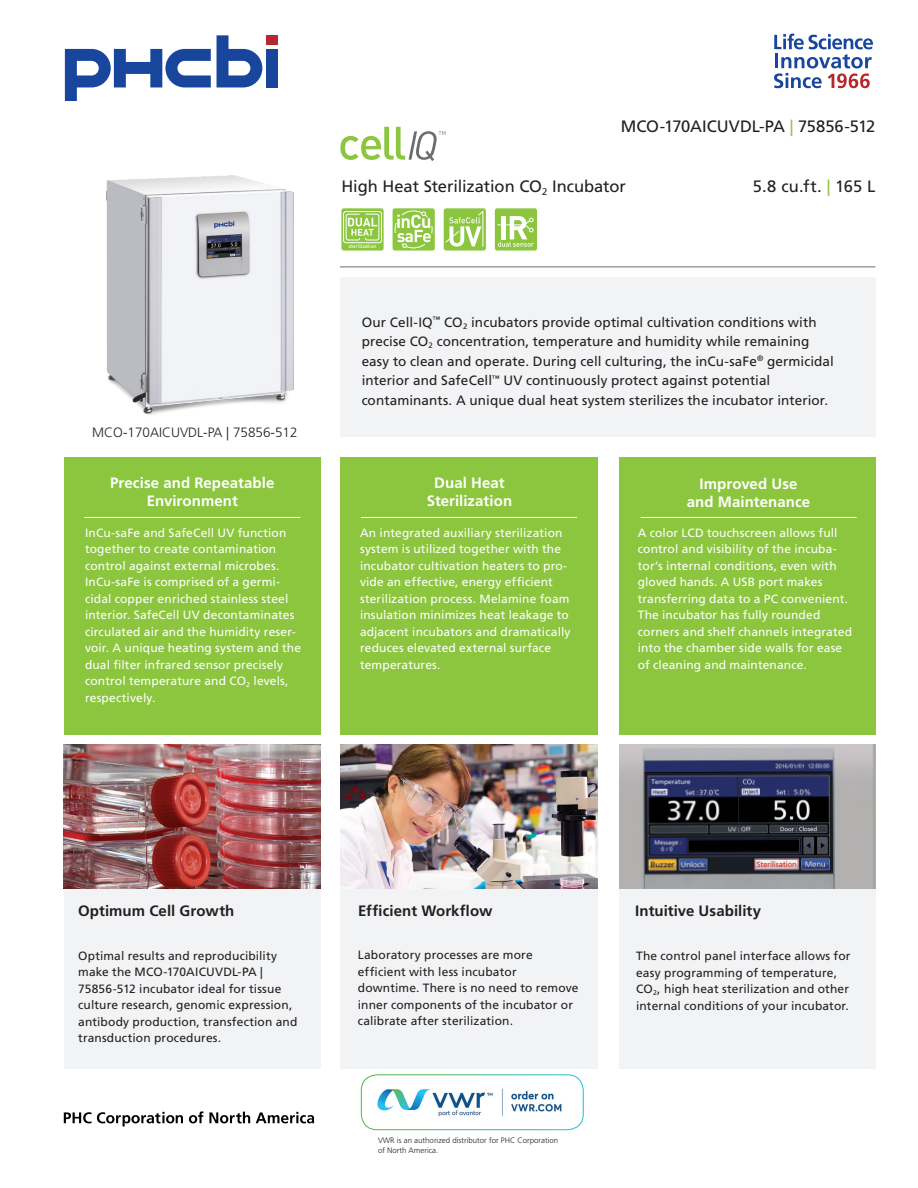
<style>
.page{position:relative;width:918px;height:1188px;background:#fff}
.page>*{position:absolute;margin:0;border:0;box-sizing:border-box;transform-origin:0 0}
.PS_PHCbi_Subtitle{font:16.5px "Frutiger LT Std";letter-spacing:-.005em;color:#231f20}
.PS_PHCbi_Model_Numbe{font:16.5px "Frutiger LT Std";letter-spacing:-.005em;color:#231f20}
.PS_PHCbi_Caption{font:16.5px "Frutiger LT Std";color:#231f20}
.PS_PHCbi_Section_1-T{font:700 15px/18px "Frutiger LT Std";letter-spacing:.005em;color:#fff;text-align:center}
.PS_PHCbi_Section_2-T{font:700 15px "Frutiger LT Std";letter-spacing:.005em;color:#231f20}
.PS_PHCbi_Intro_Copy{font:13.5px/19.5px "Frutiger LT Std";letter-spacing:.005em;color:#231f20}
.t1{font:300 13.5px "Frutiger LT Std";color:#231f20}
.PS_PHCbi_Section_1{font:12px/16.5px "Frutiger LT Std";letter-spacing:.01em;color:#fff}
.PS_PHCbi_Section_2{font:12px/16.5px "Frutiger LT Std";letter-spacing:.01em;color:#231f20}
.t2{font:300 7.8px/9.4px "Frutiger LT Std";color:#231f20}
.t3{font:500 5.25px "DINOT";color:#fff}
.s1{color:#8bc63e}
</style>
<div class="page">
<div style="left:64px;top:457px;width:257px;height:278px;background:#8bc63e"></div>
<div style="left:64px;top:745px;width:257px;height:324px;background:#f2f3f4"></div>
<img style="left:64px;top:745px;width:257px;height:143px">
<div style="left:340px;top:457px;width:258px;height:278px;background:#8bc63e"></div>
<div style="left:340px;top:745px;width:258px;height:324px;background:#f2f3f4"></div>
<img style="left:340px;top:745px;width:258px;height:143px">
<div style="left:619px;top:457px;width:256px;height:278px;background:#8bc63e"></div>
<div style="left:619px;top:745px;width:256px;height:324px;background:#f2f3f4"></div>
<img style="left:619px;top:745px;width:256px;height:143px">
<div style="left:340px;top:278px;width:535px;height:159px;background:#f2f3f4"></div>
<hr style="left:84px;top:517px;width:216px;height:1px;background:#fff">
<hr style="left:361px;top:517px;width:216px;height:1px;background:#fff">
<hr style="left:641px;top:517px;width:216px;height:1px;background:#fff">
<hr style="left:340px;top:267px;width:535px;height:1px;background:#6c6d70">
<svg style="left:65px;top:49px;width:146px;height:52px"></svg>
<svg style="left:217px;top:35px;width:45px;height:52px"></svg>
<div style="left:266px;top:49px;width:11px;height:39px;background:#18469d"></div>
<div style="left:266px;top:35px;width:11px;height:10px;background:#b7282e"></div>
<svg style="left:774px;top:34px;width:99px;height:54px"></svg>
<svg style="left:64px;top:1112px;width:119px;height:14px"></svg>
<svg style="left:189px;top:1111px;width:61px;height:12px"></svg>
<svg style="left:256px;top:1112px;width:58px;height:11px"></svg>
<svg style="left:340px;top:127px;width:105px;height:34px"></svg>
<svg style="left:393px;top:208px;width:42px;height:43px;background:#abd574"></svg>
<svg style="left:341px;top:208px;width:43px;height:43px;background:#aad571"></svg>
<svg style="left:444px;top:208px;width:42px;height:43px;background:#a8d46f"></svg>
<svg style="left:495px;top:208px;width:42px;height:43px"></svg>
<img style="left:106px;top:175px;width:187px;height:240px">
<img style="left:377px;top:1088px;width:185px;height:29px">
<div style="left:361px;top:1074px;width:223px;height:56px;border:1px solid #fff;border-radius:16px"></div>
<p class="t1" style="left:92px;top:425px;width:207px">MCO-170AICUVDL-PA | 75856-512</p>
<p class="PS_PHCbi_Section_1-T" style="left:110px;top:474px;width:166px">Precise and Repeatable<br>Environment</p>
<p class="PS_PHCbi_Section_1" style="left:85px;top:524px;width:218px">InCu-saFe and SafeCell UV function together to create contamination control against external microbes.<br>InCu-saFe is comprised of a germi&shy;cidal copper enriched stainless steel interior. SafeCell UV decontaminates circulated air and the humidity reser&shy;voir. A unique heating system and the dual filter infrared sensor precisely control temperature and CO<sub>2</sub> levels, respectively.</p>
<p class="PS_PHCbi_Model_Numbe" style="left:621px;top:117px;width:256px">MCO-170AICUVDL-PA <span class="s1">|</span> 75856-512</p>
<p class="PS_PHCbi_Subtitle" style="left:341px;top:177px;width:286px">High Heat Sterilization CO<sub>2</sub> Incubator</p>
<p class="PS_PHCbi_Caption" style="left:753px;top:177px;width:124px">5.8 cu.ft. <span class="s1">|</span> 165 L</p>
<p class="t3" style="left:349px;top:243px;width:29px">sterilization</p>
<p class="PS_PHCbi_Intro_Copy" style="left:362px;top:312px;width:474px">Our Cell-IQ<sup>™</sup> CO<sub>2</sub> incubators provide optimal cultivation conditions with precise CO<sub>2</sub> concentration, temperature and humidity while remaining easy to clean and operate. During cell culturing, the inCu-saFe<sup>®</sup> germicidal interior and SafeCell<sup>™</sup> UV continuously protect against potential contaminants. A unique dual heat system sterilizes the incubator interior.</p>
<p class="PS_PHCbi_Section_1-T" style="left:427px;top:474px;width:87px">Dual Heat<br>Sterilization</p>
<p class="PS_PHCbi_Section_1" style="left:360px;top:524px;width:212px">An integrated auxiliary sterilization system is utilized together with the incubator cultivation heaters to pro&shy;vide an effective, energy efficient sterilization process. Melamine foam insulation minimizes heat leakage to adjacent incubators and dramatically reduces elevated external surface temperatures.</p>
<p class="PS_PHCbi_Section_1-T" style="left:687px;top:475px;width:125px">Improved Use and Maintenance</p>
<p class="PS_PHCbi_Section_1" style="left:638px;top:524px;width:216px">A color LCD touchscreen allows full control and visibility of the incuba&shy;tor’s internal conditions, even with gloved hands. A USB port makes transferring data to a PC convenient.<br>The incubator has fully rounded corners and shelf channels integrated into the chamber side walls for ease of cleaning and maintenance.</p>
<p class="PS_PHCbi_Section_2-T" style="left:78px;top:902px;width:158px">Optimum Cell Growth</p>
<p class="PS_PHCbi_Section_2" style="left:78px;top:947px;width:221px">Optimal results and reproducibility make the MCO-170AICUVDL-PA | 75856-512 incubator ideal for tissue culture research, genomic expression, antibody production, transfection and transduction procedures.</p>
<p class="PS_PHCbi_Section_2-T" style="left:358px;top:902px;width:136px">Efficient Workflow</p>
<p class="PS_PHCbi_Section_2" style="left:358px;top:947px;width:222px">Laboratory processes are more efficient with less incubator downtime. There is no need to remove inner components of the incubator or calibrate after sterilization.</p>
<p class="t2" style="left:378px;top:1136px;width:182px">VWR is an authorized distributor for PHC Corporation of North America.</p>
<p class="PS_PHCbi_Section_2-T" style="left:635px;top:902px;width:127px">Intuitive Usability</p>
<p class="PS_PHCbi_Section_2" style="left:636px;top:948px;width:216px">The control panel interface allows for easy programming of temperature, CO<sub>2</sub>, high heat sterilization and other internal conditions of your incubator.</p>
</div>
